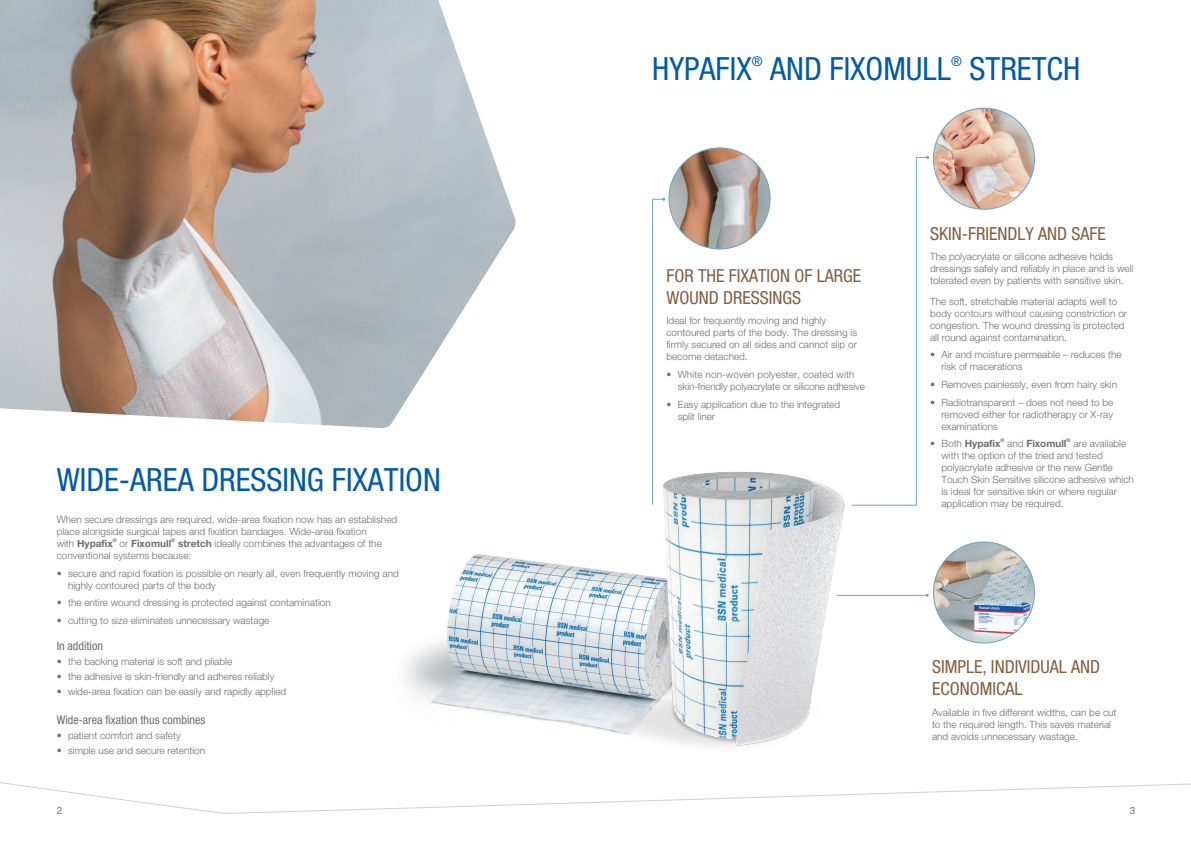
<style>
.page{position:relative;width:1191px;height:842px;background:#fff}
.page>*{position:absolute;margin:0;border:0;box-sizing:border-box;transform-origin:0 0}
.t1{font:condensed 32px "Helvetica Neue LT Std";color:#015aaa}
.t2{font:condensed 18px/21.6px "Helvetica Neue LT Std";color:#835e40}
.t3{font:condensed 13.5px "Helvetica Neue LT Std";color:#015aaa}
.t4{font:condensed 12px "Helvetica Neue LT Std";color:#6c6d70}
.t5{font:300 10px/12px "Helvetica Neue LT Std";color:#6c6d70}
.t6{font:700 10px "Helvetica Neue LT Std";color:#6c6d70}
.t7{font:10px "Helvetica Neue LT Std";color:#6c6d70}
.t8{font:700 5px "Helvetica Neue LT Std";color:#6c6d70}
.s1{font-weight:700}
.s2{font-weight:300}
</style>
<div class="page">
<svg style="left:0;top:782px;width:1191px;height:32px"></svg>
<img style="left:0;top:0;width:516px;height:428px">
<img style="left:405px;top:554px;width:193px;height:176px">
<img style="left:598px;top:471px;width:261px;height:276px">
<hr style="left:836px;top:595px;width:91px;height:1px;background:#70a6bf">
<img style="left:669px;top:148px;width:101px;height:101px;border-radius:50px">
<img style="left:933px;top:108px;width:101px;height:101px;border-radius:50px">
<img style="left:933px;top:542px;width:101px;height:101px;border-radius:50px">
<svg style="left:652px;top:198px;width:13px;height:307px"></svg>
<svg style="left:851px;top:156px;width:78px;height:350px"></svg>
<p class="t1" style="left:57px;top:461px;width:386px">WIDE-AREA DRESSING FIXATION</p>
<p class="t5" style="left:57px;top:513px;width:342px">When secure dressings are required, wide-area fixation now has an established place alongside surgical tapes and fixation bandages. Wide-area fixation<br>with <span class="s1">Hypafix</span></p>
<p class="t8" style="left:113px;top:537px;width:5px">®</p>
<p class="t6" style="left:120px;top:537px;width:53px"><span class="s2">or</span> Fixomull</p>
<p class="t8" style="left:171px;top:537px;width:5px">®</p>
<p class="t5" style="left:57px;top:537px;width:327px;text-indent:121px"><span class="s1">stretch</span> ideally combines the advantages of the conventional systems because:</p>
<p class="t5" style="left:68px;top:567px;width:332px;text-indent:-11px">• secure and rapid fixation is possible on nearly all, even frequently moving and highly contoured parts of the body</p>
<p class="t5" style="left:57px;top:597px;width:275px">• the entire wound dressing is protected against contamination</p>
<p class="t5" style="left:57px;top:614px;width:214px">• cutting to size eliminates unnecessary wastage</p>
<p class="t4" style="left:57px;top:639px;width:48px">In addition</p>
<p class="t5" style="left:57px;top:655px;width:177px">• the backing material is soft and pliable</p>
<p class="t5" style="left:57px;top:670px;width:219px">• the adhesive is skin-friendly and adheres reliably</p>
<p class="t5" style="left:57px;top:685px;width:231px">• wide-area fixation can be easily and rapidly applied</p>
<p class="t4" style="left:57px;top:713px;width:150px">Wide-area fixation thus combines</p>
<p class="t5" style="left:57px;top:729px;width:125px">• patient comfort and safety</p>
<p class="t5" style="left:57px;top:744px;width:150px">• simple use and secure retention</p>
<p class="t7" style="left:57px;top:804px;width:7px">2</p>
<p class="t1" style="left:652px;top:50px;width:101px">HYPAFIX</p>
<p class="t3" style="left:751px;top:53px;width:12px">®</p>
<p class="t1" style="left:770px;top:50px;width:182px">AND FIXOMULL</p>
<p class="t3" style="left:951px;top:53px;width:12px">®</p>
<p class="t1" style="left:969px;top:50px;width:112px">STRETCH</p>
<p class="t2" style="left:666px;top:265px;width:196px">FOR THE FIXATION OF LARGE<br>WOUND DRESSINGS</p>
<p class="t5" style="left:666px;top:314px;width:192px">Ideal for frequently moving and highly contoured parts of the body. The dressing is firmly secured on all sides and cannot slip or become detached.</p>
<p class="t5" style="left:677px;top:368px;width:189px;text-indent:-11px">• White non-woven polyester, coated with skin-friendly polyacrylate or silicone adhesive</p>
<p class="t5" style="left:677px;top:398px;width:164px;text-indent:-11px">• Easy application due to the integrated split liner</p>
<p class="t2" style="left:930px;top:222px;width:177px">SKIN-FRIENDLY AND SAFE</p>
<p class="t5" style="left:930px;top:250px;width:205px">The polyacrylate or silicone adhesive holds dressings safely and reliably in place and is well tolerated even by patients with sensitive skin.</p>
<p class="t5" style="left:930px;top:295px;width:198px">The soft, stretchable material adapts well to body contours without causing constriction or congestion. The wound dressing is protected all round against contamination.</p>
<p class="t5" style="left:941px;top:349px;width:182px;text-indent:-11px">• Air and moisture permeable – reduces the risk of macerations</p>
<p class="t5" style="left:930px;top:378px;width:188px">• Removes painlessly, even from hairy skin</p>
<p class="t5" style="left:941px;top:396px;width:173px;text-align:justify;text-indent:-11px">• Radiotransparent – does not need to be removed either for radiotherapy or X-ray examinations</p>
<p class="t6" style="left:930px;top:438px;width:72px"><span class="s2">• Both</span> Hypafix</p>
<p class="t8" style="left:1000px;top:437px;width:5px">®</p>
<p class="t6" style="left:1007px;top:438px;width:61px"><span class="s2">and</span> Fixomull</p>
<p class="t8" style="left:1066px;top:437px;width:5px">®</p>
<p class="t5" style="left:941px;top:438px;width:194px;text-indent:132px">are available with the option of the tried and tested polyacrylate adhesive or the new Gentle Touch Skin Sensitive silicone adhesive which is ideal for sensitive skin or where regular application may be required.</p>
<p class="t2" style="left:932px;top:656px;width:169px">SIMPLE, INDIVIDUAL AND<br>ECONOMICAL</p>
<p class="t5" style="left:932px;top:706px;width:186px">Available in five different widths, can be cut to the required length. This saves material and avoids unnecessary wastage.</p>
<p class="t7" style="left:1129px;top:804px;width:7px">3</p>
</div>
